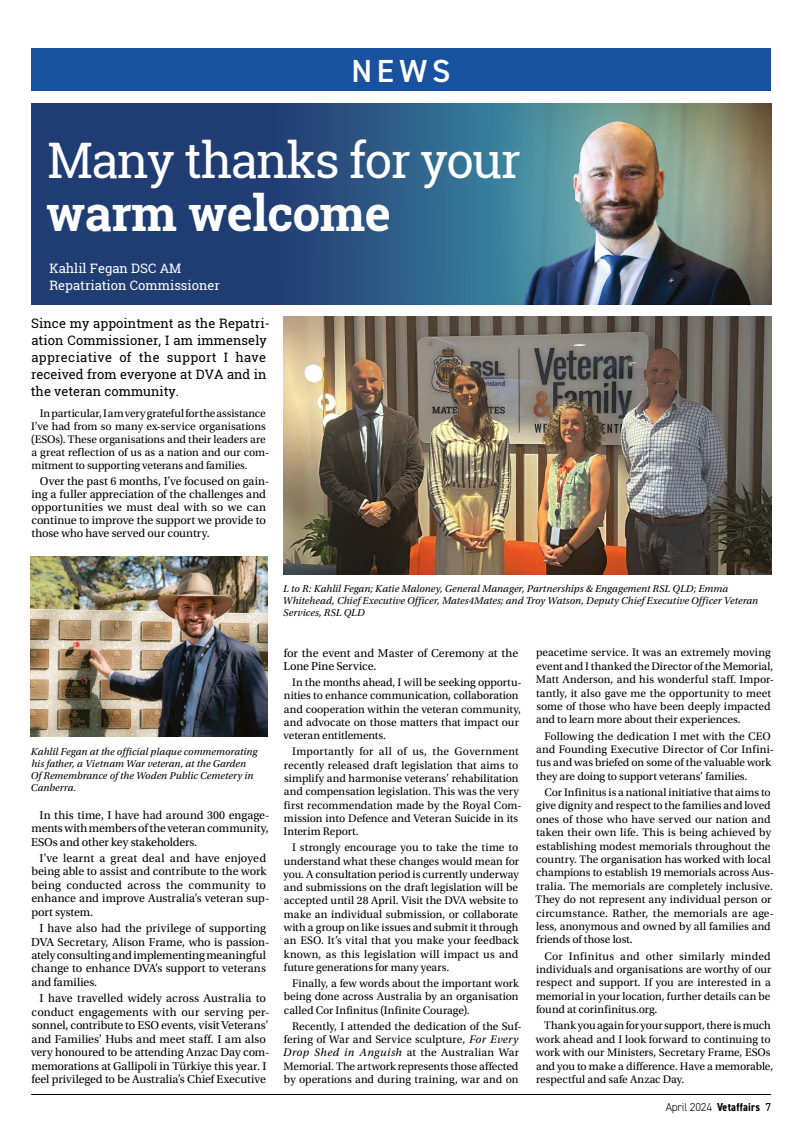
<style>
.page{position:relative;width:808px;height:1134px;background:#fff}
.page>*{position:absolute;margin:0;border:0;box-sizing:border-box;transform-origin:0 0}
.v_H2{font:49px/53px "Roboto Slab";letter-spacing:-.03em;color:#fff}
.t1{font:600 32px "DIN2014";color:#fff}
.v_Intro_Para{font:13px/17px "Roboto Slab";letter-spacing:.005em;color:#000}
.v_Intro_Para-2{font:13px/17px "Roboto Slab";color:#fff}
.v_Body{font:12px/13.5px "Utopia Std";color:#000}
.v_Body-2{font:11.5px/13.4px "Utopia Std";color:#000}
.t2{font:700 condensed 11.5px "DIN2014";letter-spacing:.02em;color:#000}
.v_Caption_no_rule{font:italic 10.5px/12px "Utopia Std";letter-spacing:.005em;color:#000}
.s1{font-weight:700}
.s2{font-style:italic}
.s3{font-weight:300;font-stretch:normal}
.s4{font-weight:400;font-stretch:normal}
</style>
<div class="page">
<hr style="left:31px;top:1094px;width:740px;height:1px;background:#000">
<svg style="left:31px;top:104px;width:456px;height:201px;background:#254a7b"></svg>
<img style="left:487px;top:104px;width:284px;height:201px">
<div style="left:31px;top:49px;width:740px;height:42px;background:#18519d"></div>
<img style="left:30px;top:557px;width:237px;height:180px">
<img style="left:283px;top:317px;width:488px;height:258px">
<h2 class="t1" style="left:351px;top:50px;width:101px">NEWS</h2>
<p class="v_H2" style="left:46px;top:133px;width:476px">Many thanks for your <span class="s1">warm welcome</span></p>
<p class="v_Intro_Para-2" style="left:49px;top:259px;width:172px">Kahlil Fegan DSC AM<br>Repatriation Commissioner</p>
<p class="v_Intro_Para" style="left:31px;top:314px;width:240px">Since my appointment as the Repatri&shy;ation Commissioner, I am immensely appreciative of the support I have received from everyone at DVA and in the veteran community.</p>
<p class="v_Body-2" style="left:31px;top:407px;width:239px;line-height:13px;text-indent:9px">In particular, I am very grateful for the assistance I’ve had from so many ex-service organisations (ESOs). These organisations and their leaders are a great reflection of us as a nation and our com&shy;mitment to supporting veterans and families.</p>
<p class="v_Body" style="left:31px;top:475px;width:239px;line-height:13px;text-indent:8px">Over the past 6 months, I’ve focused on gain&shy;ing a fuller appreciation of the challenges and opportunities we must deal with so we can continue to improve the support we provide to those who have served our country.</p>
<p class="v_Caption_no_rule" style="left:31px;top:746px;width:228px">Kahlil Fegan at the official plaque commemorating his father, a Vietnam War veteran, at the Garden Of Remembrance of the Woden Public Cemetery in Canberra.</p>
<p class="v_Body" style="left:31px;top:808px;width:240px;text-align:justify;text-indent:9px">In this time, I have had around 300 engage&shy;ments with members of the veteran community, ESOs and other key stakeholders.</p>
<p class="v_Body" style="left:31px;top:851px;width:239px;text-indent:8px">I’ve learnt a great deal and have enjoyed being able to assist and contribute to the work being conducted across the community to enhance and improve Australia’s veteran sup&shy;port system.</p>
<p class="v_Body" style="left:31px;top:922px;width:240px;text-indent:9px">I have also had the privilege of supporting DVA Secretary, Alison Frame, who is passion&shy;ately consulting and implementing meaningful change to enhance DVA’s support to veterans and families.</p>
<p class="v_Body" style="left:31px;top:992px;width:240px;text-align:center">I have travelled widely across Australia to conduct engagements with our serving per&shy;sonnel, contribute to ESO events, visit Veterans’ and Families’ Hubs and meet staff. I am also very honoured to be attending Anzac Day com&shy;memorations at Gallipoli in Türkiye this year. I feel privileged to be Australia’s Chief Executive</p>
<p class="v_Caption_no_rule" style="left:283px;top:582px;width:477px">L to R: Kahlil Fegan; Katie Maloney, General Manager, Partnerships &amp; Engagement RSL QLD; Emma<br>Whitehead, Chief Executive Officer, Mates4Mates; and Troy Watson, Deputy Chief Executive Officer Veteran<br>Services, RSL QLD</p>
<p class="v_Body" style="left:283px;top:646px;width:236px">for the event and Master of Ceremony at the<br>Lone Pine Service.</p>
<p class="v_Body-2" style="left:283px;top:676px;width:240px;text-indent:9px">In the months ahead, I will be seeking opportu&shy;nities to enhance communication, collaboration and cooperation within the veteran community, and advocate on those matters that impact our veteran entitlements.</p>
<p class="v_Body-2" style="left:284px;top:745px;width:239px;text-indent:9px">Importantly for all of us, the Government recently released draft legislation that aims to simplify and harmonise veterans’ rehabilitation and compensation legislation. This was the very first recommendation made by the Royal Com&shy;mission into Defence and Veteran Suicide in its Interim Report.</p>
<p class="v_Body-2" style="left:283px;top:841px;width:237px;text-align:justify;text-indent:9px">I strongly encourage you to take the time to understand what these changes would mean for you. A consultation period is currently underway and submissions on the draft legislation will be accepted until 28 April. Visit the DVA website to make an individual submission, or collaborate with a group on like issues and submit it through an ESO. It’s vital that you make your feedback known, as this legislation will impact us and future generations for many years.</p>
<p class="v_Body-2" style="left:284px;top:977px;width:236px;text-align:justify;text-indent:8px">Finally, a few words about the important work being done across Australia by an organisation called Cor Infinitus (Infinite Courage).</p>
<p class="v_Body-2" style="left:283px;top:1019px;width:240px;text-indent:9px">Recently, I attended the dedication of the Suf&shy;fering of War and Service sculpture, <span class="s2">For Every Drop Shed in Anguish</span> at the Australian War Memorial. The artwork represents those affected by operations and during training, war and on</p>
<p class="v_Body-2" style="left:536px;top:646px;width:240px">peacetime service. It was an extremely moving event and I thanked the Director of the Memorial, Matt Anderson, and his wonderful staff. Impor&shy;tantly, it also gave me the opportunity to meet some of those who have been deeply impacted and to learn more about their experiences.</p>
<p class="v_Body-2" style="left:536px;top:729px;width:239px;text-indent:8px">Following the dedication I met with the CEO and Founding Executive Director of Cor Infini&shy;tus and was briefed on some of the valuable work they are doing to support veterans’ families.</p>
<p class="v_Body-2" style="left:536px;top:786px;width:240px;text-indent:9px">Cor Infinitus is a national initiative that aims to give dignity and respect to the families and loved ones of those who have served our nation and taken their own life. This is being achieved by establishing modest memorials throughout the country. The organisation has worked with local champions to establish 19 memorials across Aus&shy;tralia. The memorials are completely inclusive.<br>They do not represent any individual person or circumstance. Rather, the memorials are age&shy;less, anonymous and owned by all families and friends of those lost.</p>
<p class="v_Body-2" style="left:536px;top:949px;width:237px;text-align:justify;text-indent:8px">Cor Infinitus and other similarly minded individuals and organisations are worthy of our respect and support. If you are interested in a memorial in your location, further details can be found at corinfinitus.org.</p>
<p class="v_Body-2" style="left:536px;top:1019px;width:239px;text-indent:8px">Thank you again for your support, there is much work ahead and I look forward to continuing to work with our Ministers, Secretary Frame, ESOs and you to make a difference. Have a memorable, respectful and safe Anzac Day.</p>
<p class="t2" style="left:666px;top:1099px;width:107px"><span class="s3">April 2024</span> Vetaffairs <span class="s4">7</span></p>
</div>
